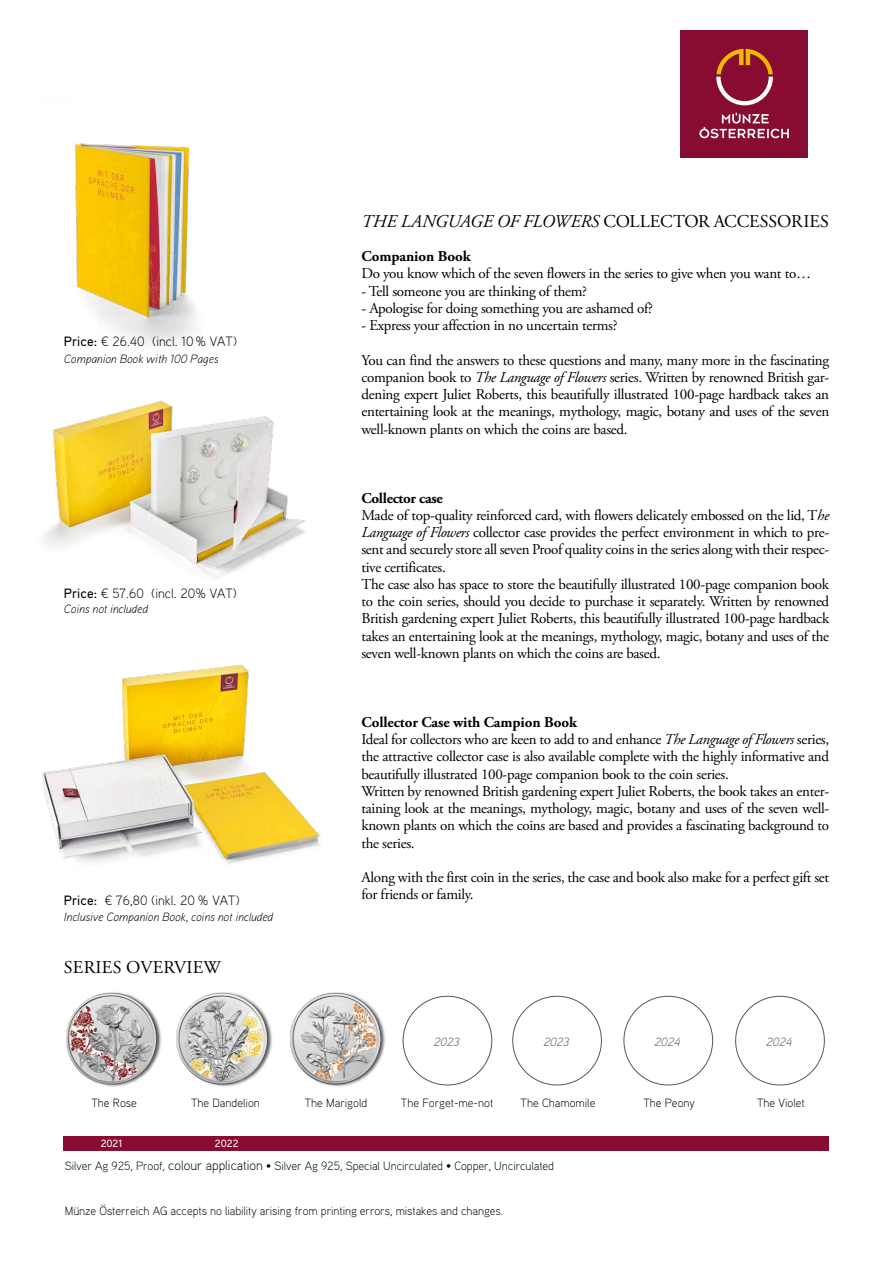
<style>
.page{position:relative;width:893px;height:1263px;background:#fff}
.page>*{position:absolute;margin:0;border:0;box-sizing:border-box;transform-origin:0 0}
.t1{font:italic 18px "Adobe Garamond Pro";letter-spacing:-.01em;color:#000}
.t2{font:18px "Adobe Garamond Pro";letter-spacing:.015em;color:#000}
.t3{font:15px/17.2px "Adobe Garamond Pro";letter-spacing:-.02em;color:#000}
.t4{font:700 15px "Adobe Garamond Pro";letter-spacing:-.005em;color:#000}
.t5{font:300 13.5px "Aaux Pro";color:#000}
.t6{font:300 12px "Aaux Pro";letter-spacing:-.005em;color:#000}
.t7{font:italic 300 12px "Aaux Pro";letter-spacing:-.01em;color:#000}
.t8{font:italic 300 12px "Aaux Pro";color:#575756}
.t9{font:500 10.5px "Aaux Pro";color:#fff}
.s1{font-weight:500}
.s2{font-style:normal}
.s3{font-style:italic}
.s4{font-weight:700}
.s5{font-size:13.5px}
</style>
<div class="page">
<div style="left:64px;top:1136px;width:765px;height:15px;background:#880c32"></div>
<div style="left:680px;top:30px;width:128px;height:127px;background:#880c32"></div>
<svg style="left:716px;top:49px;width:57px;height:56px"></svg>
<svg style="left:699px;top:113px;width:90px;height:25px"></svg>
<img style="left:42px;top:664px;width:278px;height:200px">
<img style="left:75px;top:143px;width:121px;height:203px">
<img style="left:43px;top:401px;width:263px;height:178px">
<img style="left:66px;top:992px;width:96px;height:95px">
<img style="left:176px;top:992px;width:96px;height:95px">
<img style="left:290px;top:992px;width:95px;height:95px">
<p class="t5" style="left:64px;top:333px;width:175px"><span class="s1">Price:</span> ¤ 26.40 (incl. 10 % VAT)</p>
<p class="t7" style="left:64px;top:351px;width:156px">Companion Book with 100 Pages</p>
<p class="t5" style="left:64px;top:584px;width:175px"><span class="s1">Price:</span> ¤ 57.60 (incl. 20% VAT)</p>
<p class="t7" style="left:64px;top:601px;width:86px">Coins not included</p>
<p class="t5" style="left:64px;top:892px;width:177px"><span class="s1">Price:</span> ¤ 76,80 (inkl. 20 % VAT)</p>
<p class="t7" style="left:64px;top:910px;width:211px">Inclusive Companion Book, coins not included</p>
<p class="t2" style="left:64px;top:957px;width:158px">SERIES OVERVIEW</p>
<p class="t1" style="left:362px;top:210px;width:469px">THE LANGUAGE OF FLOWERS <span class="s2">COLLECTOR ACCESSORIES</span></p>
<p class="t4" style="left:361px;top:248px;width:111px">Companion Book</p>
<p class="t3" style="left:361px;top:265px;width:451px">Do you know which of the seven flowers in the series to give when you want to…</p>
<p class="t3" style="left:361px;top:283px;width:227px">- Tell someone you are thinking of them?</p>
<p class="t3" style="left:361px;top:300px;width:293px">- Apologise for doing something you are ashamed of?</p>
<p class="t3" style="left:361px;top:317px;width:258px">- Express your affection in no uncertain terms?</p>
<p class="t3" style="left:361px;top:352px;width:469px;text-align:justify">You can find the answers to these questions and many, many more in the fascinating companion book to <span class="s3">The Language of Flowers</span> series. Written by renowned British gar&shy;dening expert Juliet Roberts, this beautifully illustrated 100-page hardback takes an entertaining look at the meanings, mythology, magic, botany and uses of the seven well-known plants on which the coins are based.</p>
<p class="t3" style="left:361px;top:490px;width:469px"><span class="s4">Collector case<br></span>Made of top-quality reinforced card, with flowers delicately embossed on the lid, T<span class="s3">he Language of Flowers</span> collector case provides the perfect environment in which to pre&shy;sent and securely store all seven Proof quality coins in the series along with their respec&shy;tive certificates.<br>The case also has space to store the beautifully illustrated 100-page companion book to the coin series, should you decide to purchase it separately. Written by renowned British gardening expert Juliet Roberts, this beautifully illustrated 100-page hardback takes an entertaining look at the meanings, mythology, magic, botany and uses of the seven well-known plants on which the coins are based.</p>
<p class="t3" style="left:361px;top:714px;width:469px"><span class="s4">Collector Case with Campion Book<br></span>Ideal for collectors who are keen to add to and enhance <span class="s3">The Language of Flowers</span> series, the attractive collector case is also available complete with the highly informative and beautifully illustrated 100-page companion book to the coin series.<br>Written by renowned British gardening expert Juliet Roberts, the book takes an enter&shy;taining look at the meanings, mythology, magic, botany and uses of the seven well&shy;known plants on which the coins are based and provides a fascinating background to the series.</p>
<p class="t3" style="left:361px;top:869px;width:469px">Along with the first coin in the series, the case and book also make for a perfect gift set for friends or family.</p>
<p class="t8" style="left:434px;top:1034px;width:27px">2023</p>
<p class="t8" style="left:544px;top:1034px;width:27px">2023</p>
<p class="t8" style="left:655px;top:1034px;width:27px">2024</p>
<p class="t8" style="left:766px;top:1034px;width:27px">2024</p>
<p class="t6" style="left:91px;top:1095px;width:47px">The Rose</p>
<p class="t6" style="left:191px;top:1095px;width:70px">The Dandelion</p>
<p class="t6" style="left:305px;top:1095px;width:64px">The Marigold</p>
<p class="t9" style="left:101px;top:1137px;width:23px">2021</p>
<p class="t9" style="left:215px;top:1137px;width:25px">2022</p>
<p class="t6" style="left:401px;top:1095px;width:94px">The Forget-me-not</p>
<p class="t6" style="left:521px;top:1095px;width:76px">The Chamomile</p>
<p class="t6" style="left:643px;top:1095px;width:53px">The Peony</p>
<p class="t6" style="left:757px;top:1095px;width:49px">The Violet</p>
<p class="t6" style="left:65px;top:1158px;width:491px">Silver Ag 925, Proof, <span class="s5">colour application</span> • Silver Ag 925, Special Uncirculated • Copper, Uncirculated</p>
<p class="t6" style="left:65px;top:1203px;width:440px">Münze Österreich AG accepts no liability arising from printing errors, mistakes and changes.</p>
</div>
